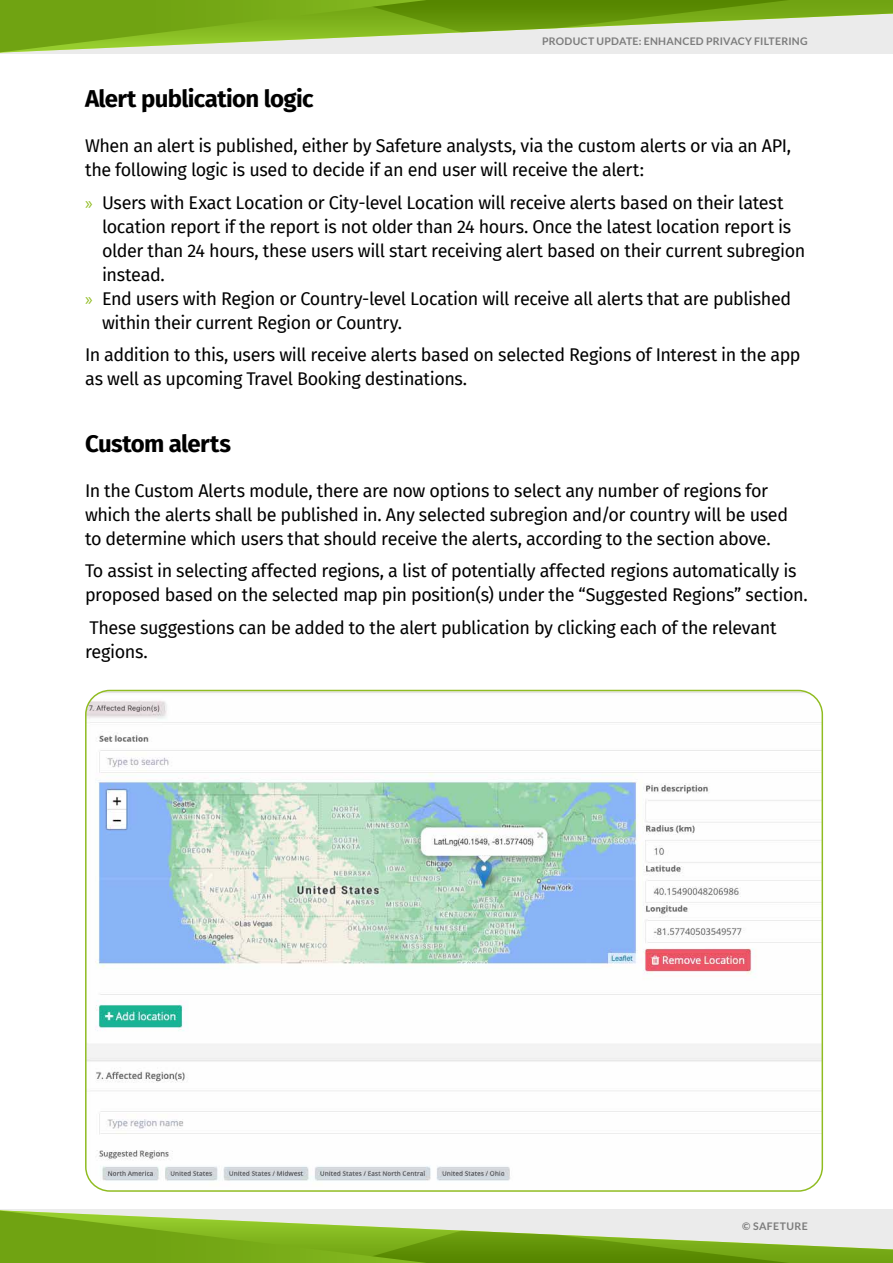
<style>
.page{position:relative;width:893px;height:1263px;background:#fff}
.page>*{position:absolute;margin:0;border:0;box-sizing:border-box;transform-origin:0 0}
.t1{font:700 24px "Fira Sans";letter-spacing:-.025em;color:#000}
.t2{font:18px/24px "Fira Sans";letter-spacing:-.025em;color:#000}
.t3{font:700 10.5px "Lato";letter-spacing:.02em;color:#7c7c7c}
.t4{font:700 10.5px "Lato";letter-spacing:.04em;color:#7c7c7c}
.s1{font-family:"Myriad Pro";color:#90bc21}
</style>
<div class="page">
<svg style="left:0;top:0;width:893px;height:53px;background:#9fbf64"></svg>
<svg style="left:0;top:1210px;width:893px;height:53px;background:#9fbf64"></svg>
<img style="left:86px;top:690px;width:736px;height:500px">
<h1 class="t1" style="left:85px;top:79px;width:230px">Alert publication logic</h1>
<p class="t3" style="left:542px;top:35px;width:267px">PRODUCT UPDATE: ENHANCED PRIVACY FILTERING</p>
<p class="t2" style="left:85px;top:133px;width:708px">When an alert is published, either by Safeture analysts, via the custom alerts or via an API, the following logic is used to decide if an end user will receive the alert:</p>
<p class="t2" style="left:85px;top:190px;width:700px"><span class="s1">»</span> Users with Exact Location or City-level Location will receive alerts based on their latest</p>
<p class="t2" style="left:102px;top:214px;width:691px">location report if the report is not older than 24 hours. Once the latest location report is</p>
<p class="t2" style="left:102px;top:238px;width:705px">older than 24 hours, these users will start receiving alert based on their current subregion</p>
<p class="t2" style="left:102px;top:262px;width:64px">instead.</p>
<p class="t2" style="left:85px;top:286px;width:708px"><span class="s1">»</span> End users with Region or Country-level Location will receive all alerts that are published</p>
<p class="t2" style="left:102px;top:310px;width:302px">within their current Region or Country.</p>
<p class="t2" style="left:85px;top:342px;width:717px">In addition to this, users will receive alerts based on selected Regions of Interest in the app as well as upcoming Travel Booking destinations.</p>
<h1 class="t1" style="left:85px;top:423px;width:147px">Custom alerts</h1>
<p class="t2" style="left:85px;top:478px;width:705px">In the Custom Alerts module, there are now options to select any number of regions for which the alerts shall be published in. Any selected subregion and/or country will be used to determine which users that should receive the alerts, according to the section above.</p>
<p class="t2" style="left:85px;top:558px;width:724px">To assist in selecting affected regions, a list of potentially affected regions automatically is proposed based on the selected map pin position(s) under the “Suggested Regions” section.</p>
<p class="t2" style="left:85px;top:615px;width:693px">These suggestions can be added to the alert publication by clicking each of the relevant regions.</p>
<p class="t4" style="left:742px;top:1220px;width:67px">© SAFETURE</p>
</div>
